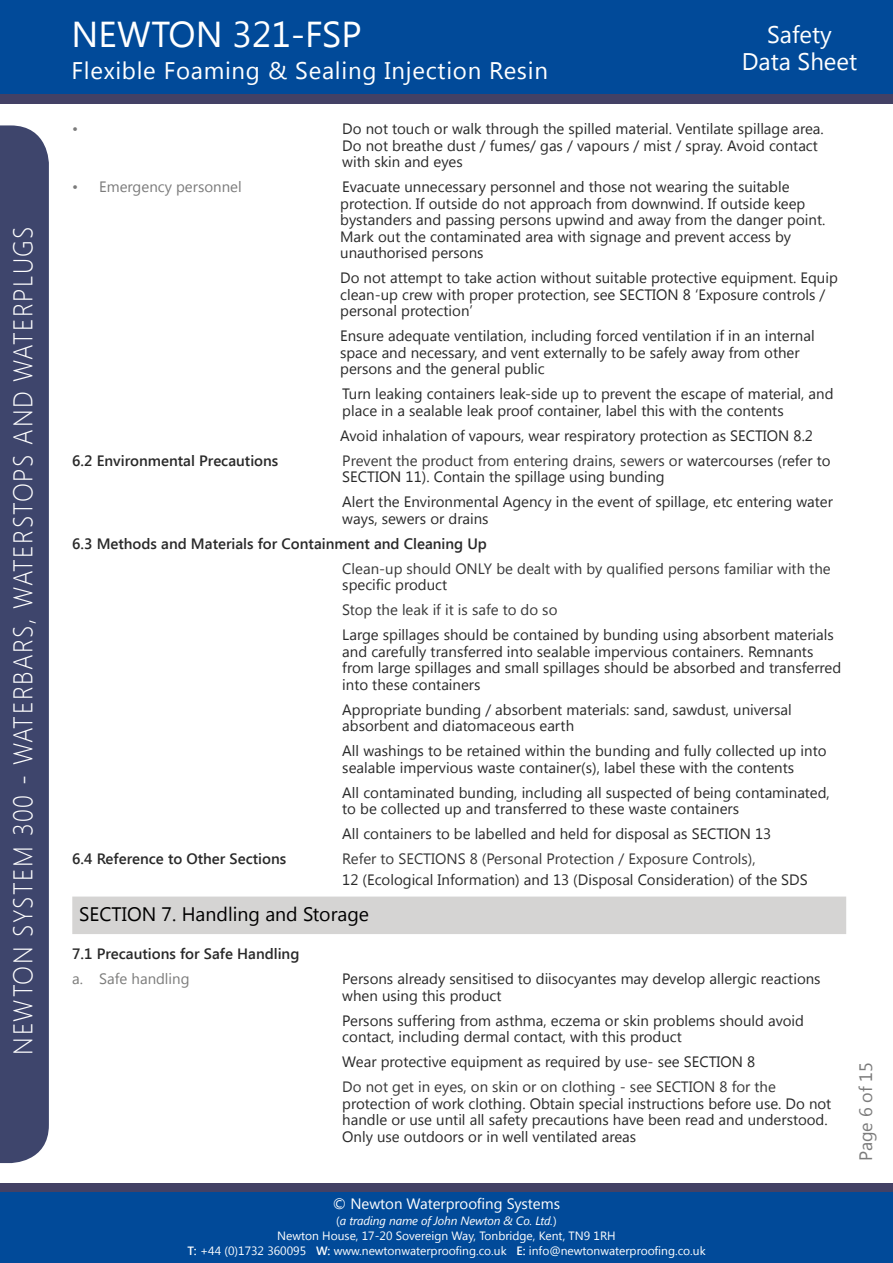
<style>
.page{position:relative;width:893px;height:1263px;background:#fff}
.page>*{position:absolute;margin:0;border:0;box-sizing:border-box;transform-origin:0 0}
.t1{font:36px "Segoe UI";color:#fff}
.t2{font:300 27px "Segoe UI";letter-spacing:.06em;color:#fff;scale:.92 1}
.t3{font:24px "Segoe UI";letter-spacing:.03em;color:#fff}
.t4{font:24px/27px "Segoe UI";color:#fff;text-align:center}
.t5{font:19.5px "Segoe UI";color:#000}
.t6{font:18px "Segoe UI";color:#7b7b7b}
.t7{font:15px/16.5px "Segoe UI";color:#292929}
.t8{font:15px "Segoe UI";color:#383838}
.t9{font:600 15px "Segoe UI";color:#292929}
.t10{font:15px "Segoe UI";color:#fff}
.t11{font:15px "Segoe UI";color:#7b7b7b}
.t12{font:15px "Segoe UI";color:#7c7c7b}
.t13{font:12px/15.6px "Segoe UI";color:#fff;text-align:center}
.s1{color:#383838}
.s2{font-style:italic}
.s3{font-weight:600}
</style>
<div class="page">
<div style="left:0;top:1191px;width:893px;height:72px;background:#014a99"></div>
<div style="left:0;top:1183px;width:893px;height:8px;background:#434165"></div>
<div style="left:0;top:0;width:893px;height:94px;background:#014a99"></div>
<div style="left:0;top:94px;width:893px;height:9px;background:#434165"></div>
<div style="left:0;top:125px;width:49px;height:1038px;background:#3e456c"></div>
<div style="left:72px;top:896px;width:774px;height:38px;background:#d5d4d3"></div>
<h2 class="t2" style="left:4px;top:1054px;width:902px;rotate:-90deg">NEWTON SYSTEM 300 - WATERBARS, WATERSTOPS AND WATERPLUGS</h2>
<h1 class="t1" style="left:71px;top:9px;width:292px">NEWTON 321-FSP</h1>
<h3 class="t3" style="left:71px;top:54px;width:478px">Flexible Foaming &amp; Sealing Injection Resin</h3>
<h3 class="t4" style="left:742px;top:20px;width:117px">Safety<br>Data Sheet</h3>
<p class="t11" style="left:72px;top:118px;width:8px">•</p>
<p class="t7" style="left:342px;top:120px;width:483px">Do not touch or walk through the spilled material. Ventilate spillage area.<br>Do not breathe dust / fumes/ gas / vapours / mist / spray. Avoid contact with skin and eyes</p>
<p class="t11" style="left:72px;top:176px;width:171px">• Emergency personnel</p>
<p class="t7" style="left:340px;top:178px;width:487px">Evacuate unnecessary personnel and those not wearing the suitable protection. If outside do not approach from downwind. If outside keep bystanders and passing persons upwind and away from the danger point.<br>Mark out the contaminated area with signage and prevent access by unauthorised persons</p>
<p class="t7" style="left:340px;top:269px;width:499px">Do not attempt to take action without suitable protective equipment. Equip clean-up crew with proper protection, see SECTION 8 ‘Exposure controls / personal protection’</p>
<p class="t7" style="left:340px;top:327px;width:476px">Ensure adequate ventilation, including forced ventilation if in an internal space and necessary, and vent externally to be safely away from other persons and the general public</p>
<p class="t7" style="left:342px;top:385px;width:493px">Turn leaking containers leak-side up to prevent the escape of material, and place in a sealable leak proof container, label this with the contents</p>
<p class="t7" style="left:340px;top:427px;width:474px">Avoid inhalation of vapours, wear respiratory protection as SECTION 8.2</p>
<p class="t9" style="left:72px;top:450px;width:208px">6.2 Environmental Precautions</p>
<p class="t7" style="left:342px;top:452px;width:490px"><span class="s1">Prevent the product from entering drains, sewers or</span> watercourses (refer to<br>SECTION 11). Contain the spillage using bunding</p>
<p class="t7" style="left:342px;top:493px;width:492px">Alert the Environmental Agency in the event of spillage, etc entering water ways, sewers or drains</p>
<p class="t9" style="left:72px;top:533px;width:416px">6.3 Methods and Materials for Containment and Cleaning Up</p>
<p class="t8" style="left:342px;top:558px;width:490px">Clean-up should ONLY be dealt with by qualified persons familiar with the</p>
<p class="t7" style="left:342px;top:576px;width:106px">specific product</p>
<p class="t8" style="left:342px;top:600px;width:217px">Stop the leak if it is safe to do so</p>
<p class="t7" style="left:342px;top:626px;width:500px">Large spillages should be contained by bunding using absorbent materials and carefully transferred into sealable impervious containers. Remnants from large spillages and small spillages should be absorbed and transferred into these containers</p>
<p class="t7" style="left:342px;top:701px;width:451px">Appropriate bunding / absorbent materials: sand, sawdust, universal absorbent and diatomaceous earth</p>
<p class="t7" style="left:342px;top:742px;width:486px">All washings to be retained within the bunding and fully collected up into sealable impervious waste container(s), label these with the contents</p>
<p class="t7" style="left:342px;top:784px;width:489px">All contaminated bunding, including all suspected of being contaminated, to be collected up and transferred to these waste containers</p>
<p class="t7" style="left:342px;top:825px;width:430px">All containers to be labelled and held for disposal as SECTION 13</p>
<p class="t9" style="left:72px;top:848px;width:215px">6.4 Reference to Other Sections</p>
<p class="t8" style="left:342px;top:849px;width:415px">Refer to SECTIONS 8 (Personal Protection / Exposure Controls),</p>
<p class="t7" style="left:342px;top:871px;width:467px">12 (Ecological Information) and 13 (Disposal Consideration) of the SDS</p>
<h3 class="t5" style="left:79px;top:901px;width:291px">SECTION 7. Handling and Storage</h3>
<p class="t9" style="left:72px;top:943px;width:229px">7.1 Precautions for Safe Handling</p>
<p class="t12" style="left:72px;top:968px;width:119px">a. Safe handling</p>
<p class="t7" style="left:342px;top:970px;width:480px">Persons already sensitised to diisocyantes may develop allergic reactions when using this product</p>
<p class="t7" style="left:342px;top:1011px;width:463px">Persons suffering from asthma, eczema or skin problems should avoid contact, including dermal contact, with this product</p>
<p class="t7" style="left:342px;top:1053px;width:414px">Wear protective equipment as required by use- see SECTION 8</p>
<p class="t8" style="left:342px;top:1076px;width:435px">Do not get in eyes, on skin or on clothing - see SECTION 8 for the</p>
<p class="t7" style="left:342px;top:1094px;width:491px">protection of work clothing. Obtain special instructions before use. Do not handle or use until all safety precautions have been read and understood.<br>Only use outdoors or in well ventilated areas</p>
<p class="t10" style="left:333px;top:1193px;width:229px">© Newton Waterproofing Systems</p>
<p class="t13" style="left:277px;top:1212px;width:340px">(<span class="s2">a trading name of John Newton &amp; Co. Ltd.</span>)<br>Newton House, 17-20 Sovereign Way, Tonbridge, Kent, TN9 1RH</p>
<p class="t13" style="left:187px;top:1242px;width:520px"><span class="s3">T:</span> +44 (0)1732 360095 <span class="s3">W:</span> www.newtonwaterproofing.co.uk <span class="s3">E:</span> info@newtonwaterproofing.co.uk</p>
<p class="t6" style="left:853px;top:1161px;width:100px;rotate:-90deg">Page 6 of 15</p>
</div>
